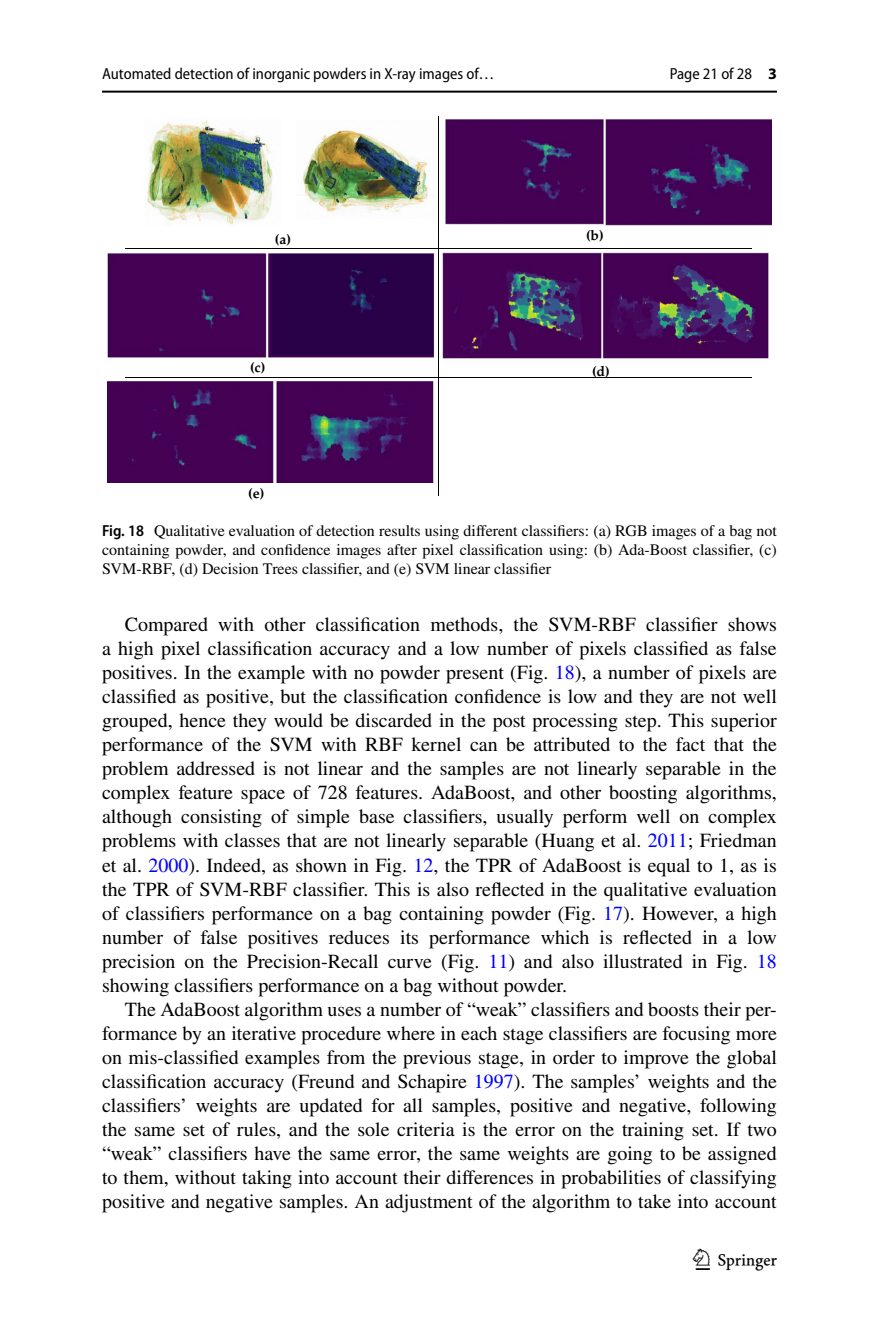
<style>
.page{position:relative;width:879px;height:1333px;background:#fff}
.page>*{position:absolute;margin:0;border:0;box-sizing:border-box;transform-origin:0 0}
.t1{font:30px "Springnew Regular 3";color:#000}
.t2{font:20px/24px "STIX";color:#000;text-align:justify}
.t3{font:16px/19px "STIX";color:#000;text-align:justify}
.t4{font:16px "Myriad Pro Semi Cn 3";color:#000}
.t5{font:semi-condensed 16px "Myriad Pro";color:#000}
.t6{font:14px "Palatino Linotype Bold 9";color:#000}
.s1{font-weight:700;font-stretch:normal}
.s2{font-family:"Myriad Pro";font-weight:600;font-stretch:semi-condensed}
.s3{color:#00f}
</style>
<div class="page">
<hr style="left:102px;top:91px;width:675px;height:2px;background:#000">
<img style="left:108px;top:120px;width:663px;height:362px">
<hr style="left:438px;top:116px;width:1px;height:132px;background:#000">
<hr style="left:125px;top:248px;width:626px;height:1px;background:#000">
<hr style="left:438px;top:249px;width:1px;height:126px;background:#000">
<hr style="left:125px;top:377px;width:626px;height:1px;background:#000">
<hr style="left:438px;top:376px;width:1px;height:120px;background:#000">
<p class="t4" style="left:102px;top:65px;width:394px">Automated detection of inorganic powders in X‑ray images of…</p>
<p class="t5" style="left:670px;top:65px;width:109px">Page 21 of 28 <span class="s1">3</span></p>
<p class="t6" style="left:275px;top:229px;width:18px">(a)</p>
<p class="t6" style="left:586px;top:225px;width:19px">(b)</p>
<p class="t6" style="left:250px;top:358px;width:17px">(c)</p>
<p class="t6" style="left:592px;top:361px;width:19px">(d)</p>
<p class="t6" style="left:248px;top:483px;width:18px">(e)</p>
<p class="t3" style="left:102px;top:522px;width:676px"><span class="s2">Fig. 18</span> Qualitative evaluation of detection results using different classifiers: (a) RGB images of a bag not containing powder, and confidence images after pixel classification using: (b) Ada-Boost classifier, (c)<br>SVM-RBF, (d) Decision Trees classifier, and (e) SVM linear classifier</p>
<p class="t2" style="left:102px;top:614px;width:676px;text-indent:23px">Compared with other classification methods, the SVM-RBF classifier shows a high pixel classification accuracy and a low number of pixels classified as false positives. In the example with no powder present (Fig. <span class="s3">18</span>), a number of pixels are classified as positive, but the classification confidence is low and they are not well grouped, hence they would be discarded in the post processing step. This superior performance of the SVM with RBF kernel can be attributed to the fact that the problem addressed is not linear and the samples are not linearly separable in the complex feature space of 728 features. AdaBoost, and other boosting algorithms, although consisting of simple base classifiers, usually perform well on complex problems with classes that are not linearly separable (Huang et al. <span class="s3">2011</span>; Friedman et al. <span class="s3">2000</span>). Indeed, as shown in Fig. <span class="s3">12</span>, the TPR of AdaBoost is equal to 1, as is the TPR of SVM-RBF classifier. This is also reflected in the qualitative evaluation of classifiers performance on a bag containing powder (Fig. <span class="s3">17</span>). However, a high number of false positives reduces its performance which is reflected in a low precision on the Precision-Recall curve (Fig. <span class="s3">11</span>) and also illustrated in Fig. <span class="s3">18 </span>showing classifiers performance on a bag without powder.</p>
<p class="t2" style="left:102px;top:998px;width:676px;text-indent:23px">The AdaBoost algorithm uses a number of “weak” classifiers and boosts their per&shy;formance by an iterative procedure where in each stage classifiers are focusing more on mis-classified examples from the previous stage, in order to improve the global classification accuracy (Freund and Schapire <span class="s3">1997</span>). The samples’ weights and the classifiers’ weights are updated for all samples, positive and negative, following the same set of rules, and the sole criteria is the error on the training set. If two “weak” classifiers have the same error, the same weights are going to be assigned to them, without taking into account their differences in probabilities of classifying positive and negative samples. An adjustment of the algorithm to take into account</p>
<h1 class="t1" style="left:696px;top:1248px;width:83px">1 3</h1>
</div>
